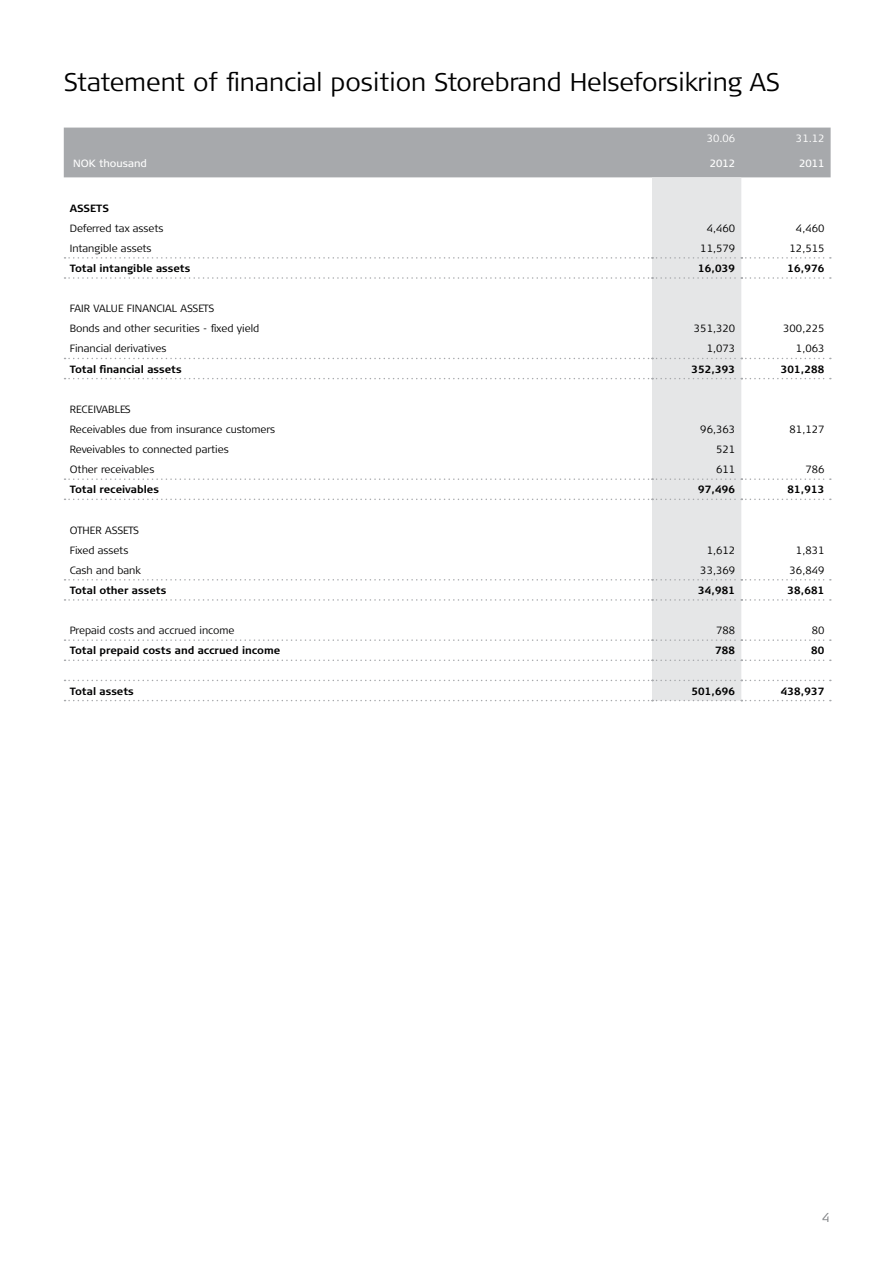
<style>
.page{position:relative;width:893px;height:1263px;background:#fff}
.page>*{position:absolute;margin:0;border:0;box-sizing:border-box;transform-origin:0 0}
.t1{font:300 25.5px "Signa Column";color:#000}
.t2{font:300 12.75px "Signa Column";color:#808285}
.t3{font:300 10.5px/20.1px "Signa Column";color:#000}
.t4{font:700 10.5px "Signa Column";color:#000}
.t5{font:10.5px "Signa Column";color:#fff}
.t6{font:300 10.5px "Signa Column";color:#fff}
</style>
<div class="page">
<div style="left:64px;top:128px;width:767px;height:49px;background:#a7a9ac"></div>
<div style="left:652px;top:177px;width:89px;height:523px;background:#e5e6e7"></div>
<svg style="left:65px;top:257px;width:766px;height:2px"></svg>
<svg style="left:65px;top:277px;width:766px;height:2px"></svg>
<svg style="left:65px;top:358px;width:766px;height:1px"></svg>
<svg style="left:65px;top:378px;width:766px;height:1px"></svg>
<svg style="left:65px;top:680px;width:766px;height:1px"></svg>
<svg style="left:65px;top:700px;width:766px;height:1px"></svg>
<svg style="left:65px;top:639px;width:766px;height:2px"></svg>
<svg style="left:65px;top:659px;width:766px;height:2px"></svg>
<svg style="left:65px;top:579px;width:766px;height:1px"></svg>
<svg style="left:65px;top:599px;width:766px;height:2px"></svg>
<svg style="left:65px;top:478px;width:766px;height:2px"></svg>
<svg style="left:65px;top:499px;width:766px;height:1px"></svg>
<h1 class="t1" style="left:64px;top:68px;width:718px">Statement of financial position Storebrand Helseforsikring AS</h1>
<p class="t6" style="left:707px;top:132px;width:30px">30.06</p>
<p class="t6" style="left:796px;top:132px;width:30px">31.12</p>
<p class="t5" style="left:73px;top:157px;width:75px">NOK thousand</p>
<p class="t5" style="left:710px;top:157px;width:27px">2012</p>
<p class="t5" style="left:799px;top:157px;width:27px">2011</p>
<p class="t4" style="left:70px;top:202px;width:41px">ASSETS</p>
<p class="t3" style="left:70px;top:218px;width:95px">Deferred tax assets</p>
<p class="t3" style="left:707px;top:218px;width:30px">4,460</p>
<p class="t3" style="left:796px;top:218px;width:30px">4,460</p>
<p class="t3" style="left:70px;top:238px;width:83px">Intangible assets</p>
<p class="t3" style="left:700px;top:238px;width:36px">11,579</p>
<p class="t3" style="left:790px;top:238px;width:36px">12,515</p>
<p class="t4" style="left:70px;top:262px;width:122px">Total intangible assets</p>
<p class="t4" style="left:698px;top:262px;width:39px">16,039</p>
<p class="t4" style="left:787px;top:262px;width:39px">16,976</p>
<p class="t3" style="left:70px;top:299px;width:191px">FAIR VALUE FINANCIAL ASSETS<br>Bonds and other securities - fixed yield</p>
<p class="t3" style="left:694px;top:319px;width:43px">351,320</p>
<p class="t3" style="left:783px;top:319px;width:43px">300,225</p>
<p class="t3" style="left:70px;top:339px;width:98px">Financial derivatives</p>
<p class="t3" style="left:707px;top:339px;width:30px">1,073</p>
<p class="t3" style="left:796px;top:339px;width:30px">1,063</p>
<p class="t4" style="left:70px;top:363px;width:114px">Total financial assets</p>
<p class="t4" style="left:691px;top:363px;width:45px">352,393</p>
<p class="t4" style="left:781px;top:363px;width:45px">301,288</p>
<p class="t3" style="left:70px;top:399px;width:207px">RECEIVABLES<br>Receivables due from insurance customers</p>
<p class="t3" style="left:700px;top:419px;width:36px">96,363</p>
<p class="t3" style="left:790px;top:419px;width:36px">81,127</p>
<p class="t3" style="left:70px;top:439px;width:161px">Reveivables to connected parties</p>
<p class="t3" style="left:716px;top:439px;width:21px">521</p>
<p class="t3" style="left:70px;top:460px;width:86px">Other receivables</p>
<p class="t3" style="left:716px;top:460px;width:21px">611</p>
<p class="t3" style="left:805px;top:460px;width:21px">786</p>
<p class="t4" style="left:70px;top:484px;width:91px">Total receivables</p>
<p class="t4" style="left:698px;top:484px;width:39px">97,496</p>
<p class="t4" style="left:787px;top:484px;width:39px">81,913</p>
<p class="t3" style="left:70px;top:520px;width:71px">OTHER ASSETS<br>Fixed assets</p>
<p class="t3" style="left:707px;top:540px;width:30px">1,612</p>
<p class="t3" style="left:796px;top:540px;width:30px">1,831</p>
<p class="t3" style="left:70px;top:560px;width:73px">Cash and bank</p>
<p class="t3" style="left:700px;top:560px;width:36px">33,369</p>
<p class="t3" style="left:790px;top:560px;width:36px">36,849</p>
<p class="t4" style="left:70px;top:584px;width:98px">Total other assets</p>
<p class="t4" style="left:698px;top:584px;width:39px">34,981</p>
<p class="t4" style="left:787px;top:584px;width:39px">38,681</p>
<p class="t3" style="left:70px;top:620px;width:166px">Prepaid costs and accrued income</p>
<p class="t3" style="left:716px;top:620px;width:21px">788</p>
<p class="t3" style="left:812px;top:620px;width:14px">80</p>
<p class="t4" style="left:70px;top:644px;width:212px">Total prepaid costs and accrued income</p>
<p class="t4" style="left:715px;top:644px;width:22px">788</p>
<p class="t4" style="left:811px;top:644px;width:15px">80</p>
<p class="t4" style="left:70px;top:685px;width:66px">Total assets</p>
<p class="t4" style="left:691px;top:685px;width:45px">501,696</p>
<p class="t4" style="left:781px;top:685px;width:45px">438,937</p>
<p class="t2" style="left:822px;top:1210px;width:9px">4</p>
</div>
